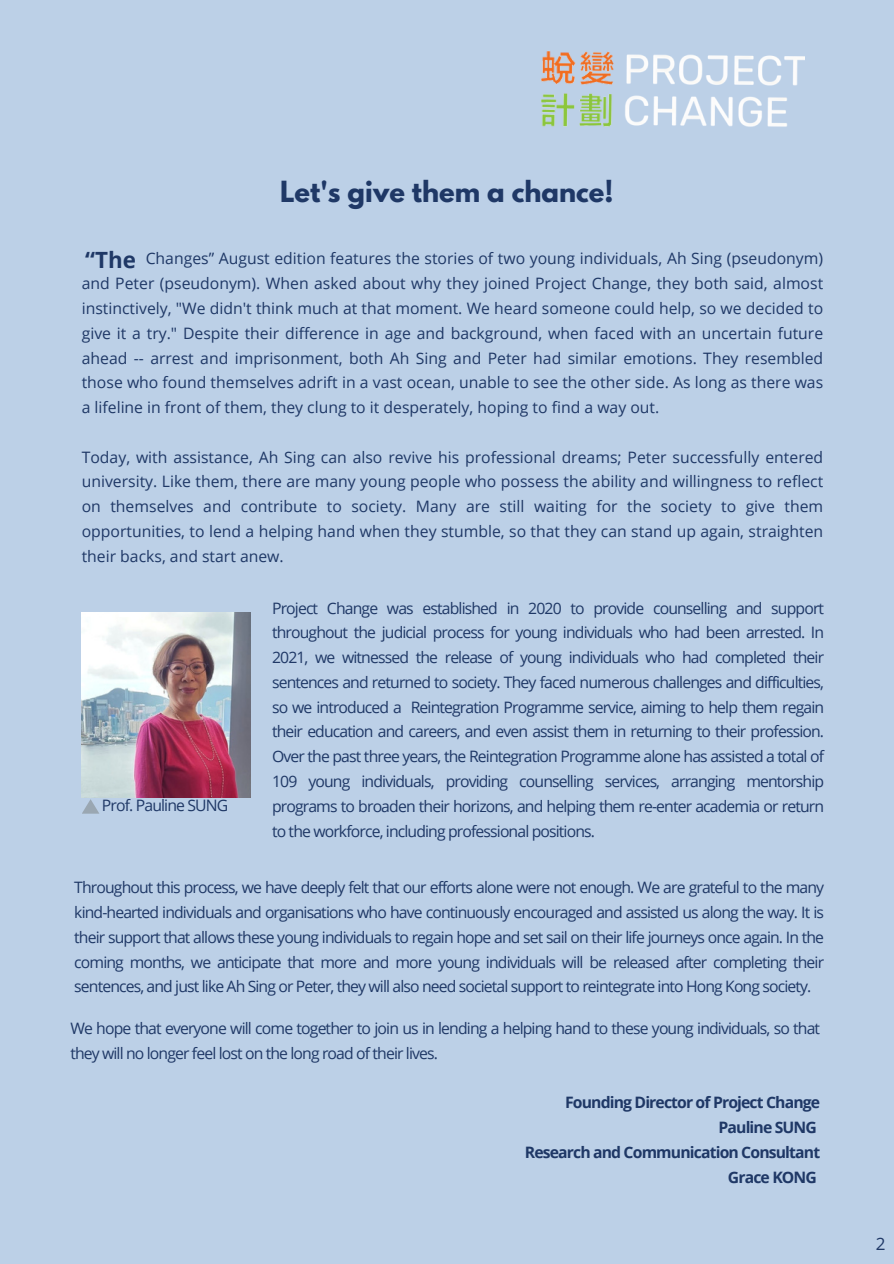
<style>
.page{position:relative;width:894px;height:1264px;background:#fff}
.page>*{position:absolute;margin:0;border:0;box-sizing:border-box;transform-origin:0 0}
.t1{font:700 25.8px "League Spartan";color:#1f3866}
.t2{font:700 22.35px "Open Sans";color:#1f3866}
.t3{font:17.1px "Open Sans";color:#1f3866}
.t4{font:15.75px/24.8px "Open Sans";letter-spacing:-.055em;color:#1f3866;text-align:justify}
.t5{font:700 15.75px/24.8px "Open Sans";letter-spacing:-.055em;color:#1f3866;text-align:right}
</style>
<div class="page">
<div style="left:0;top:0;width:893px;height:1263px;background:#bcd0e7"></div>
<img style="left:82px;top:612px;width:168px;height:185px">
<img style="left:541px;top:51px;width:263px;height:76px">
<svg style="left:82px;top:799px;width:17px;height:14px"></svg>
<p class="t1" style="left:280px;top:178px;width:335px">Let's give them a chance!</p>
<p class="t2" style="left:85px;top:244px;width:52px">“The</p>
<p class="t4" style="left:82px;top:246px;width:742px;text-indent:64px">Changes” August edition features the stories of two young individuals, Ah Sing (pseudonym) and Peter (pseudonym). When asked about why they joined Project Change, they both said, almost instinctively, "We didn't think much at that moment. We heard someone could help, so we decided to give it a try." Despite their difference in age and background, when faced with an uncertain future ahead -- arrest and imprisonment, both Ah Sing and Peter had similar emotions. They resembled those who found themselves adrift in a vast ocean, unable to see the other side. As long as there was a lifeline in front of them, they clung to it desperately, hoping to find a way out.</p>
<p class="t4" style="left:82px;top:444px;width:742px">Today, with assistance, Ah Sing can also revive his professional dreams; Peter successfully entered university. Like them, there are many young people who possess the ability and willingness to reflect on themselves and contribute to society. Many are still waiting for the society to give them opportunities, to lend a helping hand when they stumble, so that they can stand up again, straighten their backs, and start anew.</p>
<p class="t4" style="left:102px;top:792px;width:128px">Prof. Pauline SUNG</p>
<p class="t4" style="left:272px;top:595px;width:553px">Project Change was established in 2020 to provide counselling and support throughout the judicial process for young individuals who had been arrested. In 2021, we witnessed the release of young individuals who had completed their sentences and returned to society. They faced numerous challenges and difficulties, so we introduced a Reintegration Programme service, aiming to help them regain their education and careers, and even assist them in returning to their profession.<br>Over the past three years, the Reintegration Programme alone has assisted a total of 109 young individuals, providing counselling services, arranging mentorship programs to broaden their horizons, and helping them re-enter academia or return to the workforce, including professional positions.</p>
<h3 class="t4" style="left:74px;top:874px;width:751px">Throughout this process, we have deeply felt that our efforts alone were not enough. We are grateful to the many kind-hearted individuals and organisations who have continuously encouraged and assisted us along the way. It is their support that allows these young individuals to regain hope and set sail on their life journeys once again. In the coming months, we anticipate that more and more young individuals will be released after completing their sentences, and just like Ah Sing or Peter, they will also need societal support to reintegrate into Hong Kong society.</h3>
<h2 class="t4" style="left:70px;top:1015px;width:751px">We hope that everyone will come together to join us in lending a helping hand to these young individuals, so that they will no longer feel lost on the long road of their lives.</h2>
<p class="t5" style="left:524px;top:1089px;width:297px">Founding Director of Project Change<br>Pauline SUNG<br>Research and Communication Consultant<br>Grace KONG</p>
<p class="t3" style="left:875px;top:1231px;width:11px">2</p>
</div>
